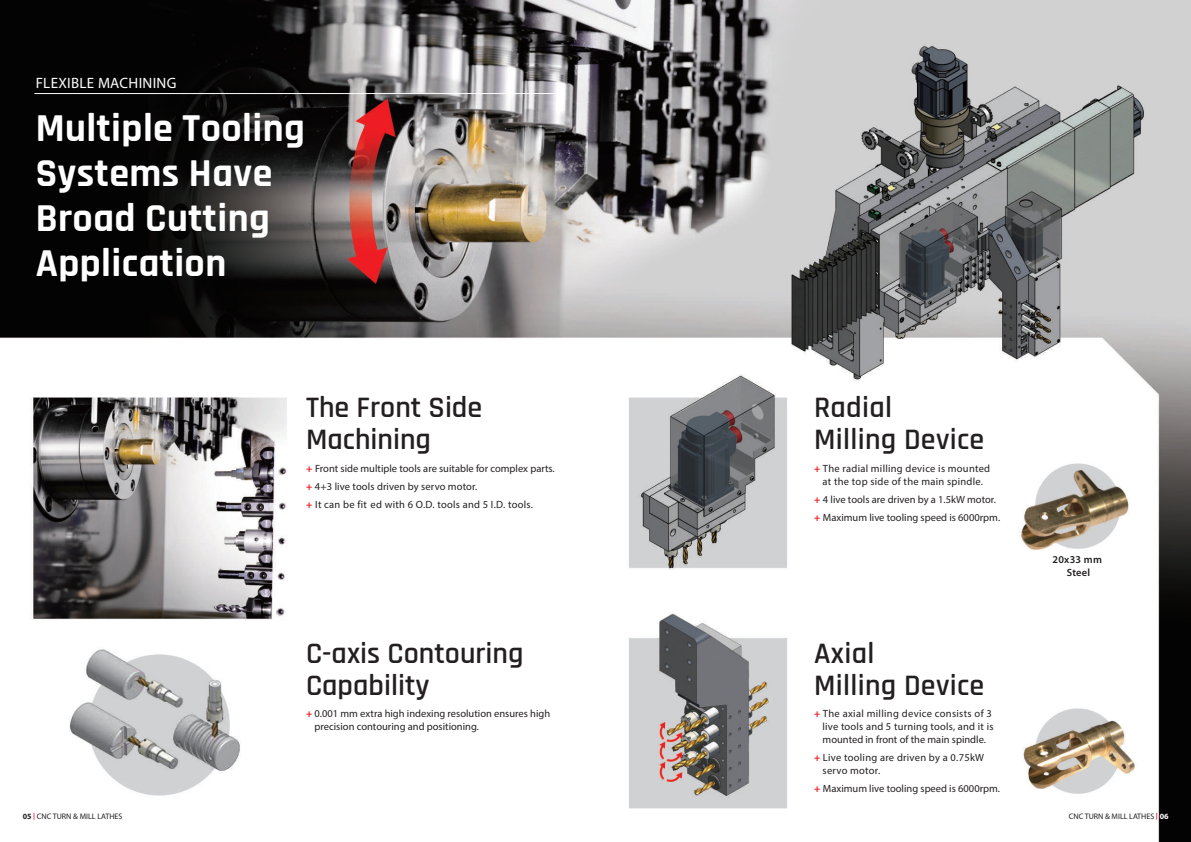
<style>
.page{position:relative;width:1191px;height:842px;background:#fff}
.page>*{position:absolute;margin:0;border:0;box-sizing:border-box;transform-origin:0 0}
.t1{font:700 40px/45px "Rajdhani";letter-spacing:.01em;color:#fff}
.t2{font:600 30px/32px "Rajdhani";color:#231f20}
.t3{font:15px "Myriad Pro";letter-spacing:.02em;color:#fff}
.t4{font:10.5px/18px "Myriad Pro";color:#231f20}
.t5{font:10.5px/13px "Myriad Pro";letter-spacing:.025em;color:#231f20;text-align:center}
.t6{font:10.5px/13px "Myriad Pro";letter-spacing:.02em;color:#231f20}
.t7{font:600 10.5px/13px "Myriad Pro";letter-spacing:.025em;color:#231f20;text-align:center}
.t8{font:8px "Myriad Pro";color:#231f20}
.s1{font-weight:700;color:#ee1d23}
.s2{font-family:"Myriad";font-weight:700}
.s3{font-weight:700;font-size:7px;color:#ee1d23}
.s4{color:#fff}
.s5{font-family:"Myriad";font-weight:700;color:#fff}
</style>
<div class="page">
<img style="left:0;top:0;width:1191px;height:842px">
<hr style="left:34px;top:93px;width:527px;height:1px;background:#fff">
<h3 class="t3" style="left:36px;top:73px;width:142px">FLEXIBLE MACHINING</h3>
<h1 class="t1" style="left:36px;top:106px;width:271px">Multiple Tooling<br>Systems Have<br>Broad Cutting<br>Application</h1>
<h2 class="t2" style="left:306px;top:393px;width:178px">The Front Side<br>Machining</h2>
<p class="t4" style="left:306px;top:460px;width:250px"><span class="s1">+</span> Front side multiple tools are suitable for complex parts. <span class="s1">+</span> 4+3 live tools driven by servo motor.<br><span class="s1">+</span> It can be fit ed with 6 O.D. tools and 5 I.D. tools.</p>
<h2 class="t2" style="left:306px;top:638px;width:219px">C-axis Contouring<br>Capability</h2>
<p class="t4" style="left:314px;top:707px;width:237px;line-height:13px;text-indent:-9px"><span class="s1">+</span> 0.001 mm extra high indexing resolution ensures high precision contouring and positioning.</p>
<h2 class="t2" style="left:814px;top:393px;width:172px">Radial<br>Milling Device</h2>
<p class="t5" style="left:814px;top:462px;width:178px"><span class="s1">+</span> The radial milling device is mounted at the top side of the main spindle.</p>
<p class="t4" style="left:814px;top:491px;width:188px"><span class="s1">+</span> 4 live tools are driven by a 1.5kW motor. <span class="s1">+</span> Maximum live tooling speed is 6000rpm.</p>
<h2 class="t2" style="left:814px;top:638px;width:172px">Axial<br>Milling Device</h2>
<p class="t6" style="left:822px;top:707px;width:172px;text-indent:-9px"><span class="s1">+</span> The axial milling device consists of 3 live tools and 5 turning tools, and it is mounted in front of the main spindle.</p>
<p class="t5" style="left:822px;top:751px;width:163px;text-align:left;text-indent:-9px"><span class="s1">+</span> Live tooling are driven by a 0.75kW servo motor.</p>
<p class="t4" style="left:814px;top:779px;width:187px"><span class="s1">+</span> Maximum live tooling speed is 6000rpm.</p>
<p class="t7" style="left:1052px;top:553px;width:51px">20x33 mm<br>Steel</p>
<p class="t8" style="left:23px;top:812px;width:122px"><span class="s2">05</span> <span class="s3">|</span> CNC TURN &amp; MILL LATHES<span class="s4">LATHE</span></p>
<p class="t8" style="left:1068px;top:812px;width:101px">CNC TURN &amp; MILL LATHES <span class="s3">|</span> <span class="s5">06</span></p>
</div>
